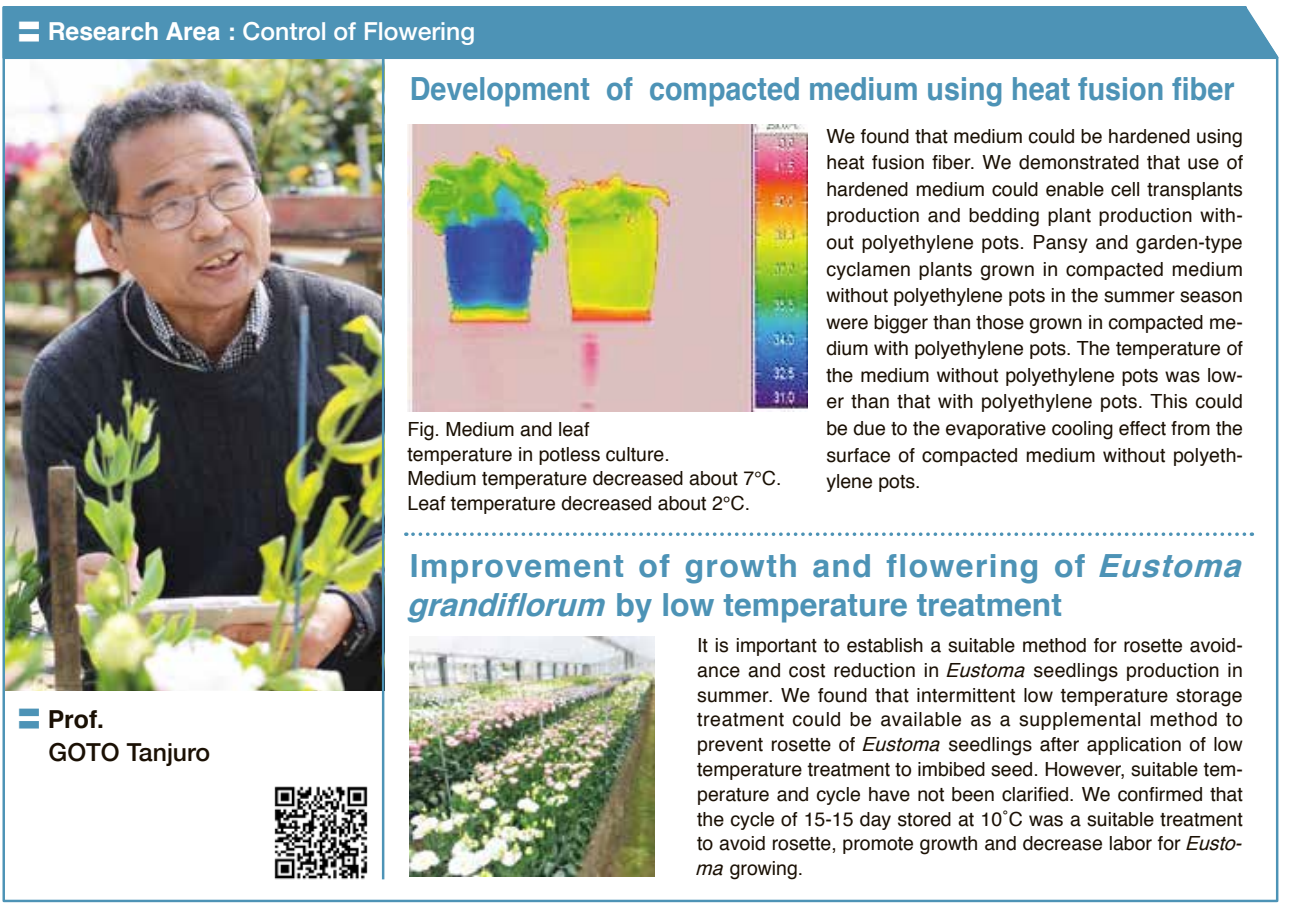
<style>
.page{position:relative;width:1289px;height:911px;background:#fff}
.page>*{position:absolute;margin:0;border:0;box-sizing:border-box;transform-origin:0 0}
.t1{font:700 32px/39px "Helvetica";letter-spacing:.045em;color:#4d93b6}
.t2{font:700 32px "Helvetica";color:#4d93b6;scale:.9 1}
.t3{font:500 24.75px "Helvetica Neue";color:#fff}
.t4{font:500 24.75px "Helvetica Neue";color:#1a1004}
.t5{font:700 24.75px "Helvetica";color:#1a1004}
.t6{font:19.5px/26.5px "Helvetica";color:#1a1004}
.s1{font-family:"Koz Min Pro";font-weight:400}
.s2{font-family:"Helvetica";font-weight:700}
.s3{font-family:"Koz Min Pro";font-weight:400;color:#4d93b6}
.s4{font-style:italic}
</style>
<div class="page">
<img style="left:2px;top:60px;width:1277px;height:843px">
<hr style="left:382px;top:56px;width:2px;height:823px;background:#4d93b6">
<div style="left:2px;top:6px;width:1277px;height:54px;background:#4d93b6"></div>
<img style="left:265px;top:776px;width:112px;height:112px">
<img style="left:410px;top:637px;width:244px;height:240px">
<img style="left:407px;top:125px;width:400px;height:286px">
<svg style="left:413px;top:532px;width:839px;height:4px"></svg>
<p class="t3" style="left:17px;top:11px;width:460px"><span class="s1">〓</span> <span class="s2">Research Area :</span> Control of Flowering</p>
<h1 class="t2" style="left:410px;top:63px;width:918px">Development of compacted medium using heat fusion fiber</h1>
<p class="t6" style="left:407px;top:417px;width:375px;line-height:24.8px">Fig. Medium and leaf<br>temperature in potless culture.<br>Medium temperature decreased about 7℃.<br>Leaf temperature decreased about 2℃.</p>
<p class="t6" style="left:826px;top:123px;width:418px;text-align:justify">We found that medium could be hardened using heat fusion fiber. We demonstrated that use of hardened medium could enable cell transplants production and bedding plant production with&shy;out polyethylene pots. Pansy and garden-type cyclamen plants grown in compacted medium without polyethylene pots in the summer season were bigger than those grown in compacted me&shy;dium with polyethylene pots. The temperature of the medium without polyethylene pots was low&shy;er than that with polyethylene pots. This could be due to the evaporative cooling effect from the surface of compacted medium without polyeth&shy;ylene pots.</p>
<p class="t5" style="left:17px;top:699px;width:89px"><span class="s3">〓</span> Prof.</p>
<p class="t4" style="left:49px;top:732px;width:163px">GOTO Tanjuro</p>
<h1 class="t1" style="left:407px;top:546px;width:849px">Improvement of growth and flowering of <span class="s4">Eustoma grandiflorum</span> by low temperature treatment</h1>
<p class="t6" style="left:695px;top:633px;width:556px;line-height:24.8px">It is important to establish a suitable method for rosette avoid&shy;ance and cost reduction in <span class="s4">Eustoma</span> seedlings production in summer. We found that intermittent low temperature storage treatment could be available as a supplemental method to prevent rosette of <span class="s4">Eustoma</span> seedlings after application of low temperature treatment to imbibed seed. However, suitable tem&shy;perature and cycle have not been clarified. We confirmed that the cycle of 15-15 day stored at 10˚C was a suitable treatment to avoid rosette, promote growth and decrease labor for <span class="s4">Eusto&shy;ma</span> growing.</p>
</div>
